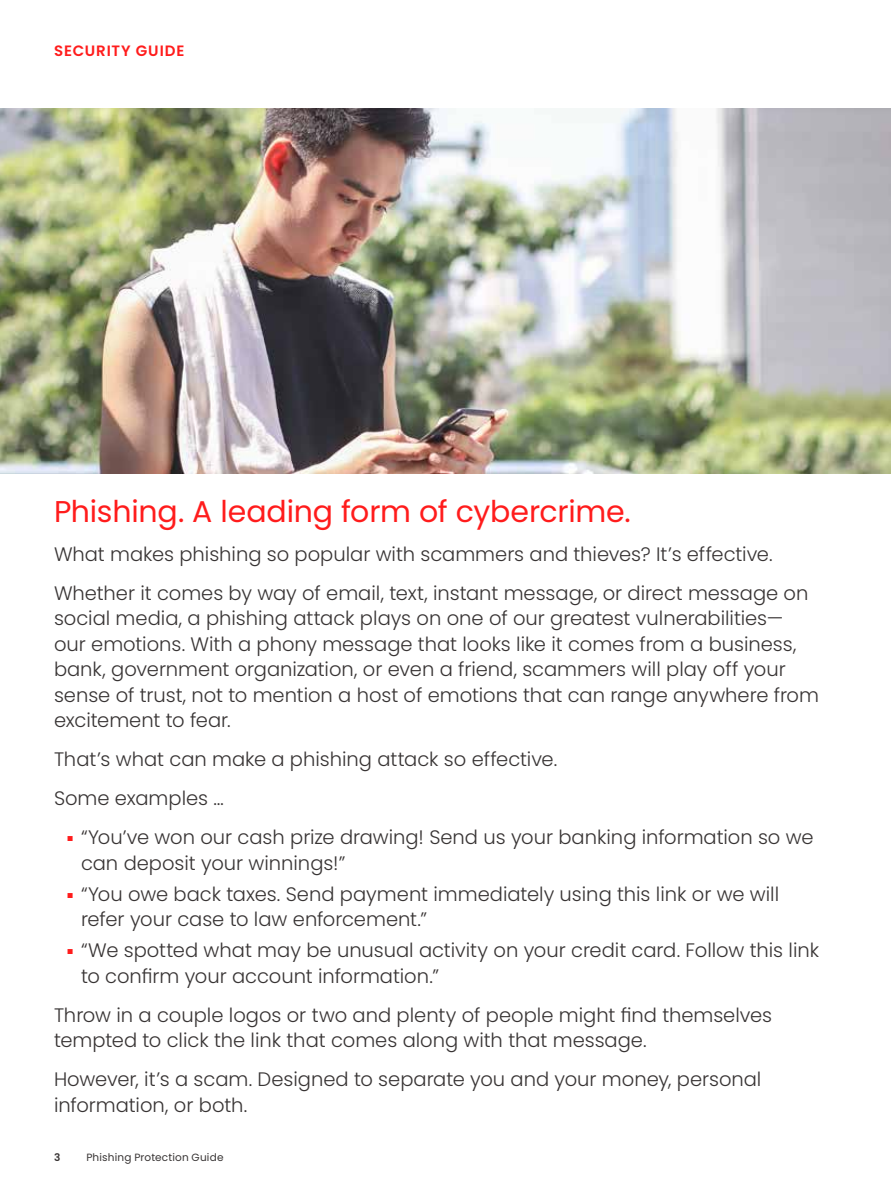
<style>
.page{position:relative;width:891px;height:1188px;background:#fff}
.page>*{position:absolute;margin:0;border:0;box-sizing:border-box;transform-origin:0 0}
.Header__20_23{font:30px "Poppins";letter-spacing:-.005em;color:#ff1c1c}
.Introduction__13_17{font:300 19.5px/25.5px "Poppins";color:#383434}
.t1{font:600 15px "Poppins";letter-spacing:.06em;color:#ff1c1c}
.t2{font:10.5px "Poppins";letter-spacing:.02em;color:#383434}
.t3{font:600 10.5px "Poppins";color:#383434}
</style>
<div class="page">
<img style="left:0;top:108px;width:891px;height:365px">
<p class="t1" style="left:54px;top:42px;width:132px">SECURITY GUIDE</p>
<p class="Header__20_23" style="left:54px;top:494px;width:576px">Phishing. A leading form of cybercrime.</p>
<p class="Introduction__13_17" style="left:54px;top:541px;width:720px">What makes phishing so popular with scammers and thieves? It’s effective.</p>
<p class="Introduction__13_17" style="left:54px;top:580px;width:767px">Whether it comes by way of email, text, instant message, or direct message on social media, a phishing attack plays on one of our greatest vulnerabilities— our emotions. With a phony message that looks like it comes from a business, bank, government organization, or even a friend, scammers will play off your sense of trust, not to mention a host of emotions that can range anywhere from excitement to fear.</p>
<p class="Introduction__13_17" style="left:54px;top:747px;width:505px">That’s what can make a phishing attack so effective.</p>
<p class="Introduction__13_17" style="left:54px;top:786px;width:171px">Some examples …</p>
<p class="Introduction__13_17" style="left:81px;top:825px;width:734px;text-indent:-14px"><sup>■</sup> “You’ve won our cash prize drawing! Send us your banking information so we can deposit your winnings!”</p>
<p class="Introduction__13_17" style="left:81px;top:881px;width:700px;text-indent:-14px"><sup>■</sup> “You owe back taxes. Send payment immediately using this link or we will refer your case to law enforcement.”</p>
<p class="Introduction__13_17" style="left:81px;top:938px;width:740px;text-indent:-14px"><sup>■</sup> “We spotted what may be unusual activity on your credit card. Follow this link to confirm your account information.”</p>
<p class="Introduction__13_17" style="left:54px;top:1002px;width:720px">Throw in a couple logos or two and plenty of people might find themselves tempted to click the link that comes along with that message.</p>
<p class="Introduction__13_17" style="left:54px;top:1067px;width:709px">However, it’s a scam. Designed to separate you and your money, personal information, or both.</p>
<p class="t3" style="left:54px;top:1152px;width:8px">3</p>
<p class="t2" style="left:86px;top:1152px;width:139px">Phishing Protection Guide</p>
</div>
